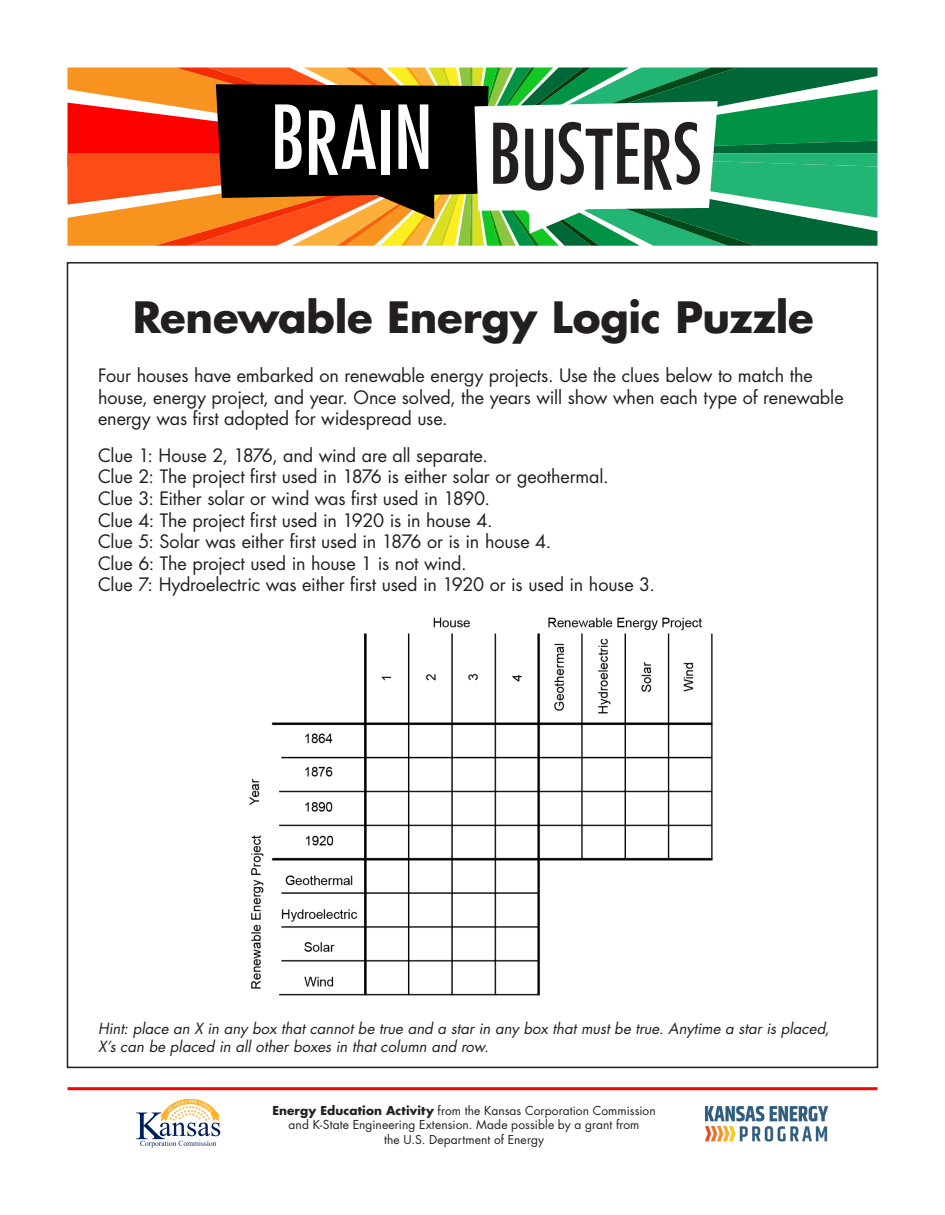
<style>
.page{position:relative;width:945px;height:1215px;background:#fff}
.page>*{position:absolute;margin:0;border:0;box-sizing:border-box;transform-origin:0 0}
.t1{font:condensed 85.5px "Futura Std";letter-spacing:-.015em;color:#fff}
.t2{font:condensed 81px "Futura Std";letter-spacing:-.005em;color:#231f20}
.t3{font:700 42px "Futura Std";letter-spacing:-.01em;color:#231f20}
.t4{font:18px/21.6px "Futura Std";letter-spacing:-.01em;color:#231f20}
.t5{font:italic 15px "Futura Std";color:#231f20}
.t6{font:12px "Futura Std";letter-spacing:.01em;color:#231f20}
.s1{font-weight:700}
</style>
<div class="page">
<img style="left:705px;top:1106px;width:123px;height:36px">
<svg style="left:136px;top:1099px;width:84px;height:48px"></svg>
<hr style="left:68px;top:1087px;width:810px;height:3px;background:#fe0000">
<svg style="left:68px;top:68px;width:810px;height:178px"></svg>
<img style="left:249px;top:617px;width:464px;height:379px">
<p class="t1" style="left:270px;top:86px;width:165px">BRAIN</p>
<p class="t2" style="left:488px;top:105px;width:215px">BUSTERS</p>
<p class="t3" style="left:133px;top:289px;width:683px">Renewable Energy Logic Puzzle</p>
<p class="t4" style="left:98px;top:365px;width:747px">Four houses have embarked on renewable energy projects. Use the clues below to match the house, energy project, and year. Once solved, the years will show when each type of renewable energy was first adopted for widespread use.</p>
<p class="t4" style="left:98px;top:445px;width:391px">Clue 1: House 2, 1876, and wind are all separate.</p>
<p class="t4" style="left:98px;top:466px;width:512px">Clue 2: The project first used in 1876 is either solar or geothermal.</p>
<p class="t4" style="left:98px;top:488px;width:393px">Clue 3: Either solar or wind was first used in 1890.</p>
<p class="t4" style="left:98px;top:509px;width:396px">Clue 4: The project first used in 1920 is in house 4.</p>
<p class="t4" style="left:98px;top:531px;width:455px">Clue 5: Solar was either first used in 1876 or is in house 4.</p>
<p class="t4" style="left:98px;top:553px;width:370px">Clue 6: The project used in house 1 is not wind.</p>
<p class="t4" style="left:98px;top:574px;width:558px">Clue 7: Hydroelectric was either first used in 1920 or is used in house 3.</p>
<p class="t5" style="left:98px;top:1019px;width:733px">Hint: place an X in any box that cannot be true and a star in any box that must be true. Anytime a star is placed,</p>
<p class="t5" style="left:98px;top:1037px;width:392px">X’s can be placed in all other boxes in that column and row.</p>
<p class="t6" style="left:272px;top:1103px;width:385px"><span class="s1">Energy Education Activity</span> from the Kansas Corporation Commission</p>
<p class="t6" style="left:289px;top:1117px;width:352px">and K-State Engineering Extension. Made possible by a grant from</p>
<p class="t6" style="left:384px;top:1132px;width:161px">the U.S. Department of Energy</p>
</div>
